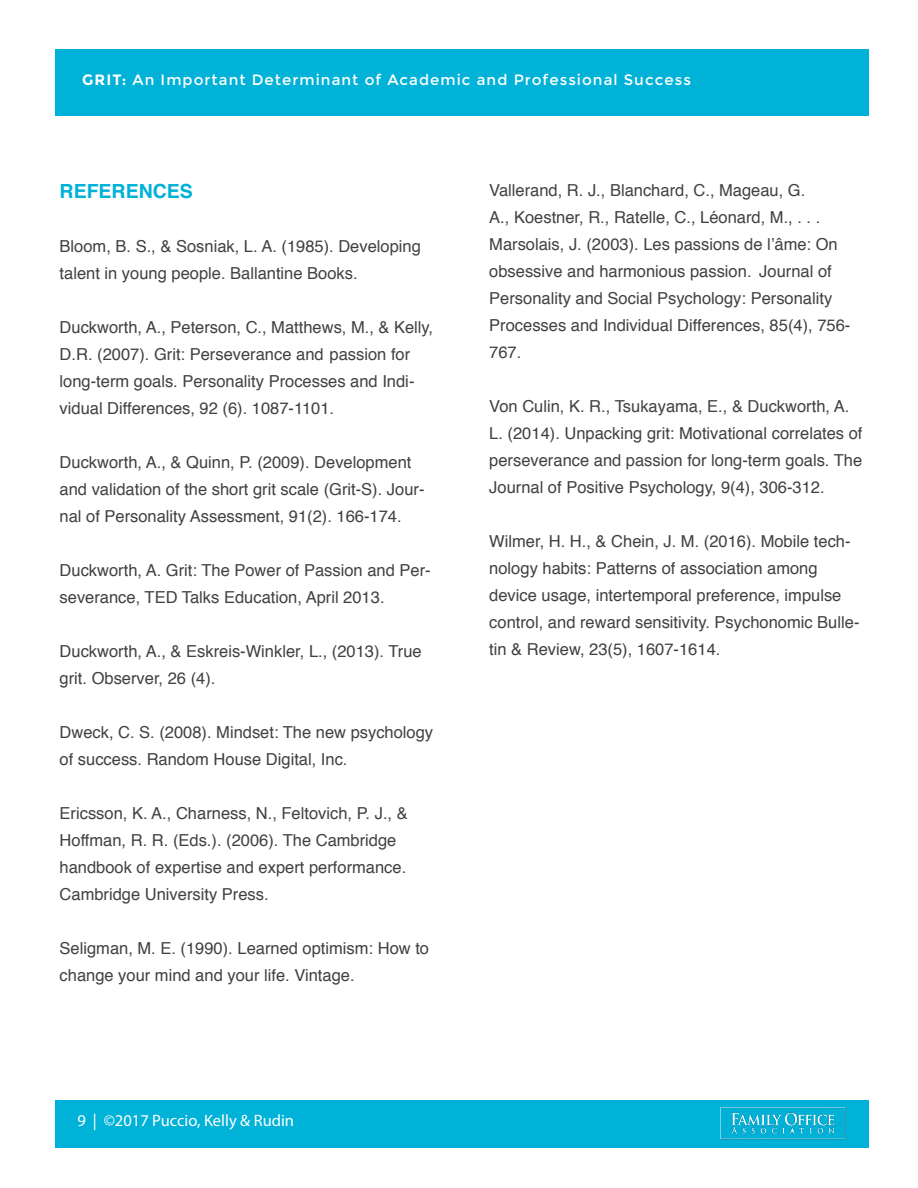
<style>
.page{position:relative;width:918px;height:1188px;background:#fff}
.page>*{position:absolute;margin:0;border:0;box-sizing:border-box;transform-origin:0 0}
.t1{font:700 19.5px "Helvetica";color:#00b1d8}
.t2{font:16.5px/27px "Helvetica";color:#414042}
.t3{font:16.5px "Myriad Pro";color:#fff}
.t4{font:15px "Montserrat";letter-spacing:.07em;color:#fff}
.s1{font-weight:700}
</style>
<div class="page">
<div style="left:55px;top:50px;width:813px;height:66px;background:#00b1d8"></div>
<div style="left:55px;top:1100px;width:813px;height:47px;background:#00b1d8"></div>
<img style="left:720px;top:1107px;width:126px;height:33px">
<p class="t4" style="left:82px;top:71px;width:610px"><span class="s1">GRIT:</span> An Important Determinant of Academic and Professional Success</p>
<p class="t1" style="left:60px;top:176px;width:135px">REFERENCES</p>
<p class="t2" style="left:60px;top:234px;width:363px">Bloom, B. S., &amp; Sosniak, L. A. (1985). Developing talent in young people. Ballantine Books.</p>
<p class="t2" style="left:60px;top:315px;width:375px">Duckworth, A., Peterson, C., Matthews, M., &amp; Kelly, D.R. (2007). Grit: Perseverance and passion for long-term goals. Personality Processes and Indi&shy;vidual Differences, 92 (6). 1087-1101.</p>
<p class="t2" style="left:60px;top:450px;width:366px">Duckworth, A., &amp; Quinn, P. (2009). Development and validation of the short grit scale (Grit-S). Jour&shy;nal of Personality Assessment, 91(2). 166-174.</p>
<p class="t2" style="left:60px;top:557px;width:373px">Duckworth, A. Grit: The Power of Passion and Per&shy;severance, TED Talks Education, April 2013.</p>
<p class="t2" style="left:60px;top:638px;width:364px">Duckworth, A., &amp; Eskreis-Winkler, L., (2013). True grit. Observer, 26 (4).</p>
<p class="t2" style="left:60px;top:719px;width:375px">Dweck, C. S. (2008). Mindset: The new psychology of success. Random House Digital, Inc.</p>
<p class="t2" style="left:60px;top:800px;width:350px">Ericsson, K. A., Charness, N., Feltovich, P. J., &amp; Hoffman, R. R. (Eds.). (2006). The Cambridge handbook of expertise and expert performance.<br>Cambridge University Press.</p>
<p class="t2" style="left:60px;top:935px;width:371px">Seligman, M. E. (1990). Learned optimism: How to change your mind and your life. Vintage.</p>
<p class="t3" style="left:77px;top:1110px;width:218px">9 | ©2017 Puccio, Kelly &amp; Rudin</p>
<p class="t2" style="left:489px;top:177px;width:363px">Vallerand, R. J., Blanchard, C., Mageau, G.<br>A., Koestner, R., Ratelle, C., Léonard, M., . . .<br>Marsolais, J. (2003). Les passions de l’âme: On obsessive and harmonious passion. Journal of Personality and Social Psychology: Personality Processes and Individual Differences, 85(4), 756- 767.</p>
<p class="t2" style="left:489px;top:393px;width:375px">Von Culin, K. R., Tsukayama, E., &amp; Duckworth, A.<br>L. (2014). Unpacking grit: Motivational correlates of perseverance and passion for long-term goals. The Journal of Positive Psychology, 9(4), 306-312.</p>
<p class="t2" style="left:489px;top:528px;width:372px">Wilmer, H. H., &amp; Chein, J. M. (2016). Mobile tech&shy;nology habits: Patterns of association among device usage, intertemporal preference, impulse control, and reward sensitivity. Psychonomic Bulle&shy;tin &amp; Review, 23(5), 1607-1614.</p>
</div>
